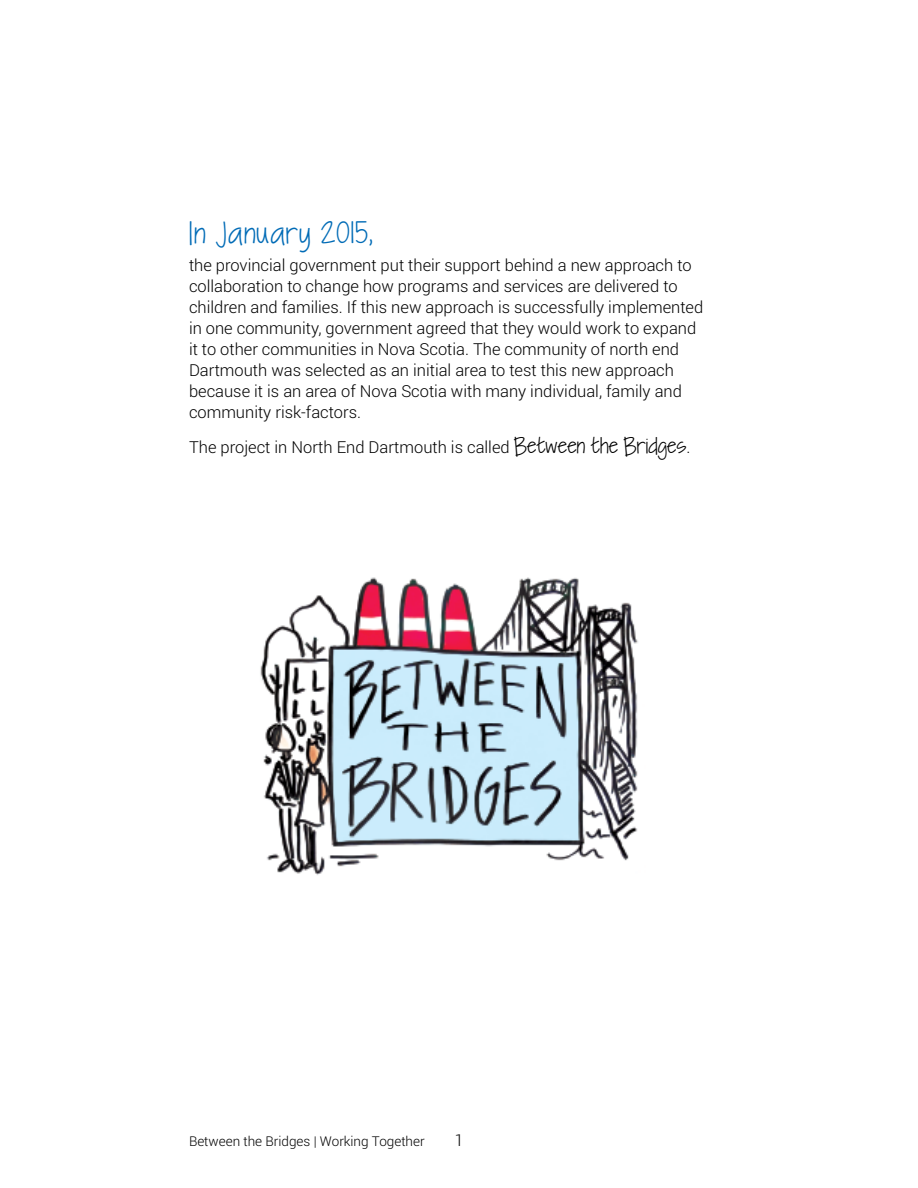
<style>
.page{position:relative;width:918px;height:1188px;background:#fff}
.page>*{position:absolute;margin:0;border:0;box-sizing:border-box;transform-origin:0 0}
.t1{font:22.5px "KGI Need A Font";letter-spacing:.05em;color:#006bb6}
.t2{font:300 16.5px/21px "Roboto";color:#000}
.t3{font:300 13.5px "Roboto";color:#000}
.s1{font-family:"KGI Need A Font";font-weight:400}
</style>
<div class="page">
<img style="left:260px;top:577px;width:378px;height:298px">
<h1 class="t1" style="left:189px;top:216px;width:185px">In January 2015,</h1>
<p class="t2" style="left:189px;top:254px;width:516px">the provincial government put their support behind a new approach to collaboration to change how programs and services are delivered to children and families. If this new approach is successfully implemented in one community, government agreed that they would work to expand it to other communities in Nova Scotia. The community of north end Dartmouth was selected as an initial area to test this new approach because it is an area of Nova Scotia with many individual, family and community risk-factors.</p>
<p class="t2" style="left:189px;top:436px;width:503px">The project in North End Dartmouth is called <span class="s1">Between the Bridges</span>.</p>
<p class="t3" style="left:189px;top:1132px;width:237px">Between the Bridges | Working Together</p>
<p class="t2" style="left:454px;top:1129px;width:11px">1</p>
</div>
